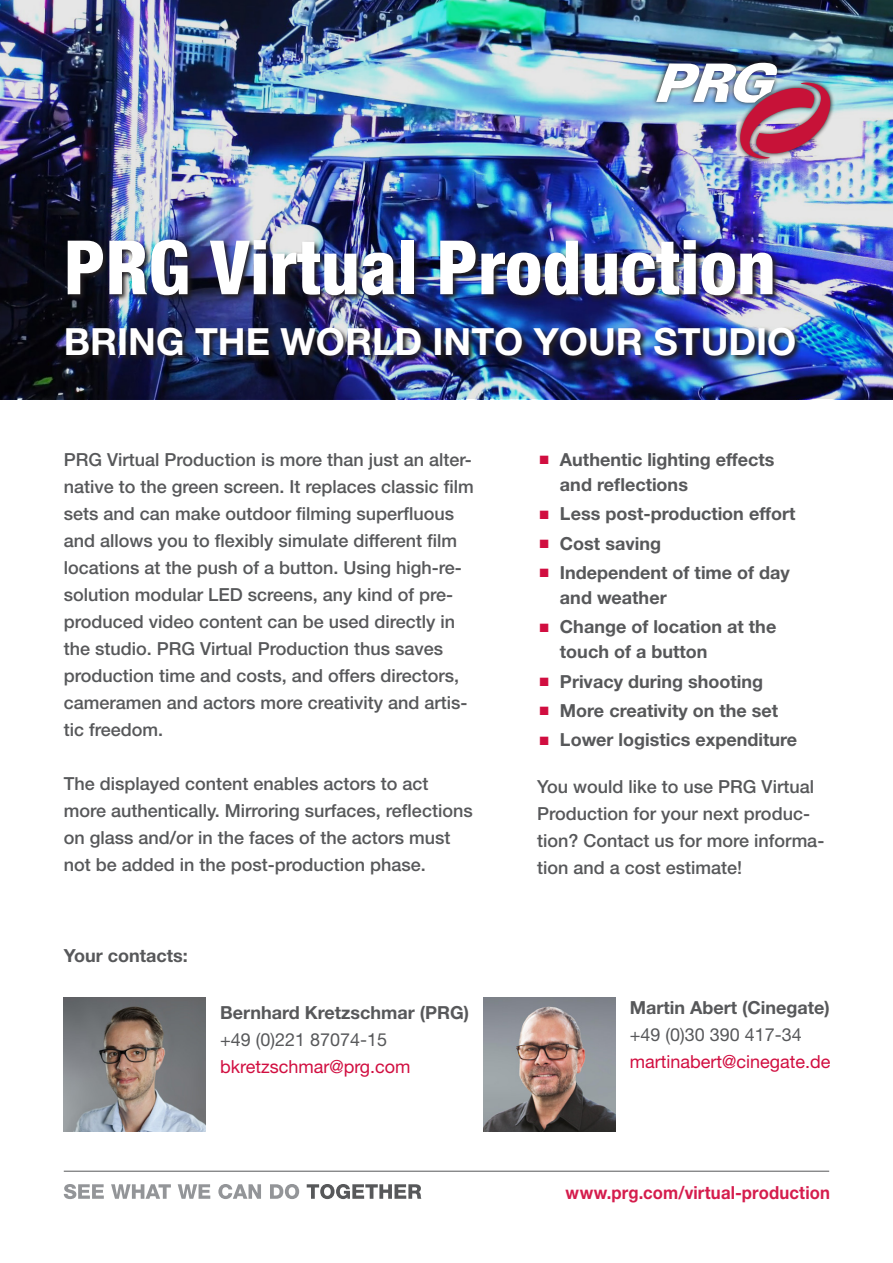
<style>
.page{position:relative;width:893px;height:1263px;background:#fff}
.page>*{position:absolute;margin:0;border:0;box-sizing:border-box;transform-origin:0 0}
.t1{font:800 condensed 75px "Helvetica Neue LT";color:#fff}
.t2{font:700 37.5px "Helvetica Neue LT";color:#fff}
.t3{font:500 18px/27px "Helvetica Neue LT";color:#57585a}
.t4{font:700 18px/25px "Helvetica Neue LT";color:#57585a}
.t5{font:18px "Helvetica Neue LT";color:#d10e40}
.t6{font:18px "Helvetica Neue LT";color:#57585a}
.t7{font:700 18px "Helvetica Neue LT";letter-spacing:.01em;color:#d51d4d;scale:.93 1}
.s1{font-family:"Arial";color:#d10e40}
</style>
<div class="page">
<img style="left:0;top:0;width:893px;height:399px">
<img style="left:65px;top:238px;width:737px;height:125px">
<img style="left:652px;top:58px;width:183px;height:105px">
<img style="left:656px;top:63px;width:180px;height:96px">
<img style="left:64px;top:998px;width:142px;height:133px">
<img style="left:483px;top:997px;width:132px;height:134px">
<hr style="left:64px;top:1171px;width:765px;height:1px;background:#57585a">
<svg style="left:64px;top:1184px;width:40px;height:15px"></svg>
<svg style="left:111px;top:1184px;width:60px;height:15px"></svg>
<svg style="left:178px;top:1184px;width:32px;height:15px"></svg>
<svg style="left:218px;top:1184px;width:43px;height:15px"></svg>
<svg style="left:270px;top:1184px;width:29px;height:15px"></svg>
<svg style="left:307px;top:1184px;width:114px;height:15px"></svg>
<p class="t1" style="left:64px;top:221px;width:714px">PRG Virtual Production</p>
<p class="t2" style="left:64px;top:318px;width:734px">BRING THE WORLD INTO YOUR STUDIO</p>
<p class="t3" style="left:64px;top:445px;width:411px">PRG Virtual Production is more than just an alter&shy;native to the green screen. It replaces classic film sets and can make outdoor filming superfluous and allows you to flexibly simulate different film locations at the push of a button. Using high-re&shy;solution modular LED screens, any kind of pre&shy;produced video content can be used directly in the studio. PRG Virtual Production thus saves production time and costs, and offers directors, cameramen and actors more creativity and artis&shy;tic freedom.</p>
<p class="t4" style="left:560px;top:447px;width:216px;text-indent:-21px"><span class="s1">■</span> Authentic lighting effects and reflections</p>
<p class="t4" style="left:539px;top:501px;width:258px"><span class="s1">■</span> Less post-production effort</p>
<p class="t4" style="left:539px;top:530px;width:124px"><span class="s1">■</span> Cost saving</p>
<p class="t4" style="left:560px;top:559px;width:231px;text-indent:-21px"><span class="s1">■</span> Independent of time of day and weather</p>
<p class="t4" style="left:560px;top:614px;width:218px;text-indent:-21px"><span class="s1">■</span> Change of location at the touch of a button</p>
<p class="t4" style="left:539px;top:668px;width:226px"><span class="s1">■</span> Privacy during shooting</p>
<p class="t4" style="left:539px;top:697px;width:241px"><span class="s1">■</span> More creativity on the set</p>
<p class="t4" style="left:539px;top:727px;width:260px"><span class="s1">■</span> Lower logistics expenditure</p>
<p class="t3" style="left:64px;top:769px;width:410px">The displayed content enables actors to act more authentically. Mirroring surfaces, reflections on glass and/or in the faces of the actors must not be added in the post-production phase.</p>
<p class="t3" style="left:537px;top:773px;width:289px">You would like to use PRG Virtual<br>Production for your next produc&shy;tion? Contact us for more informa&shy;tion and a cost estimate!</p>
<p class="t4" style="left:64px;top:943px;width:126px">Your contacts:</p>
<p class="t4" style="left:220px;top:999px;width:251px">Bernhard Kretzschmar (PRG)</p>
<p class="t6" style="left:220px;top:1028px;width:169px">+49 (0)221 87074-15</p>
<p class="t5" style="left:220px;top:1055px;width:192px">bkretzschmar@prg.com</p>
<p class="t4" style="left:630px;top:995px;width:201px">Martin Abert (Cinegate)</p>
<p class="t6" style="left:630px;top:1024px;width:174px">+49 (0)30 390 417-34</p>
<p class="t5" style="left:630px;top:1051px;width:202px">martinabert@cinegate.de</p>
<p class="t7" style="left:566px;top:1182px;width:286px">www.prg.com/virtual-production</p>
</div>
